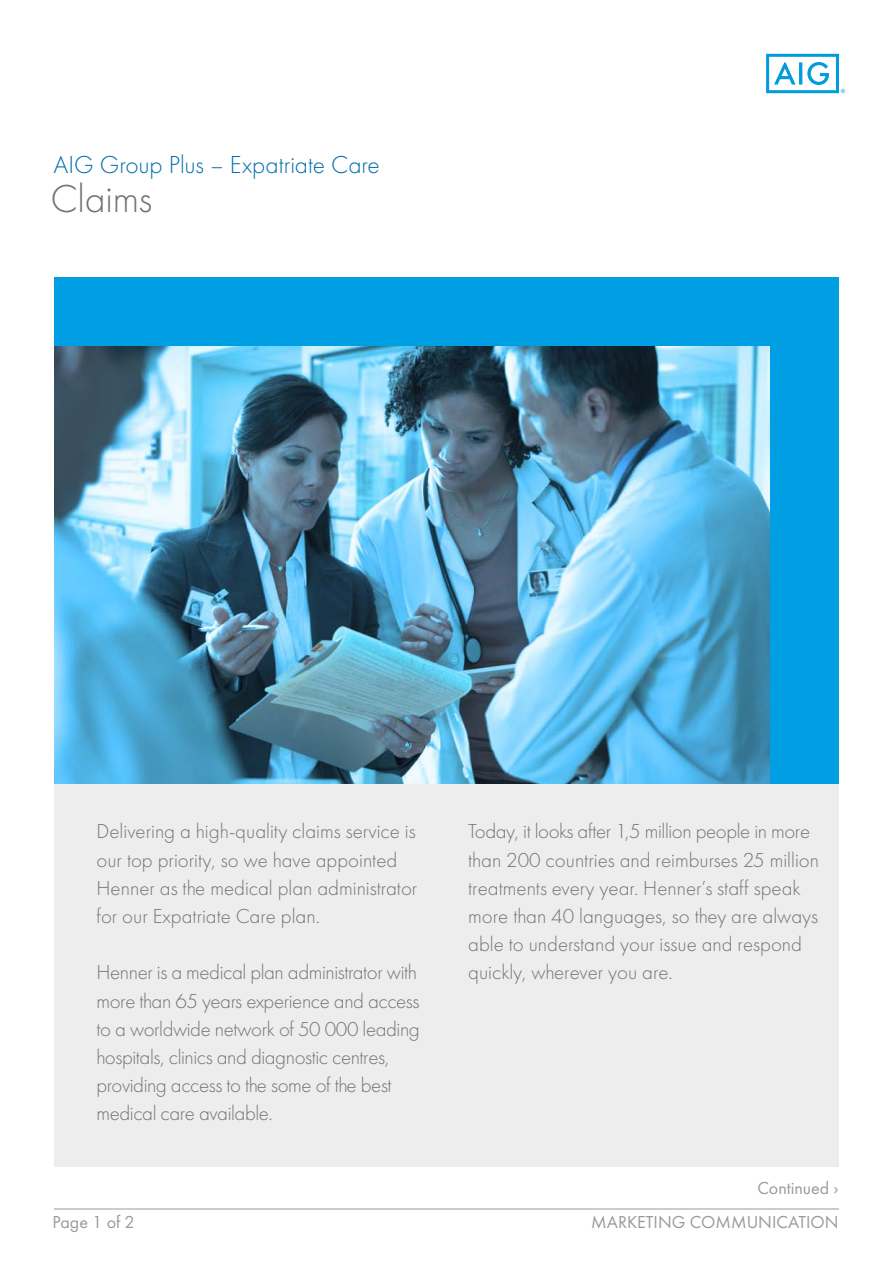
<style>
.page{position:relative;width:893px;height:1263px;background:#fff}
.page>*{position:absolute;margin:0;border:0;box-sizing:border-box;transform-origin:0 0}
.t1{font:300 40.5px "Futura PT";letter-spacing:-.005em;color:#747373}
.t2{font:300 25.5px "Futura PT";letter-spacing:-.005em;color:#006eab}
.t3{font:300 21px/28.2px "Futura PT";color:#747373}
.t4{font:300 21px/28.2px "Futura PT";letter-spacing:-.02em;color:#747373}
.t5{font:18px "Futura PT";color:#9b9a9a}
</style>
<div class="page">
<img style="left:54px;top:345px;width:716px;height:439px">
<div style="left:54px;top:784px;width:785px;height:382px;background:#ededed"></div>
<div style="left:54px;top:277px;width:785px;height:68px;background:#009fe3"></div>
<div style="left:770px;top:277px;width:69px;height:507px;background:#009fe3"></div>
<hr style="left:54px;top:1208px;width:785px;height:1px;background:#9b9a9a">
<svg style="left:766px;top:54px;width:79px;height:39px"></svg>
<p class="t2" style="left:53px;top:150px;width:328px">AIG Group Plus – Expatriate Care</p>
<p class="t1" style="left:51px;top:176px;width:103px">Claims</p>
<p class="t3" style="left:97px;top:817px;width:322px">Delivering a high-quality claims service is our top priority, so we have appointed Henner as the medical plan administrator for our Expatriate Care plan.</p>
<p class="t4" style="left:97px;top:958px;width:325px">Henner is a medical plan administrator with more than 65 years experience and access to a worldwide network of 50 000 leading hospitals, clinics and diagnostic centres, providing access to the some of the best medical care available.</p>
<p class="t5" style="left:53px;top:1211px;width:84px">Page 1 of 2</p>
<p class="t3" style="left:468px;top:817px;width:352px">Today, it looks after 1,5 million people in more than 200 countries and reimburses 25 million treatments every year. Henner’s staff speak more than 40 languages, so they are always able to understand your issue and respond quickly, wherever you are.</p>
<p class="t5" style="left:757px;top:1177px;width:83px">Continued ›</p>
<p class="t5" style="left:591px;top:1211px;width:249px">MARKETING COMMUNICATION</p>
</div>
